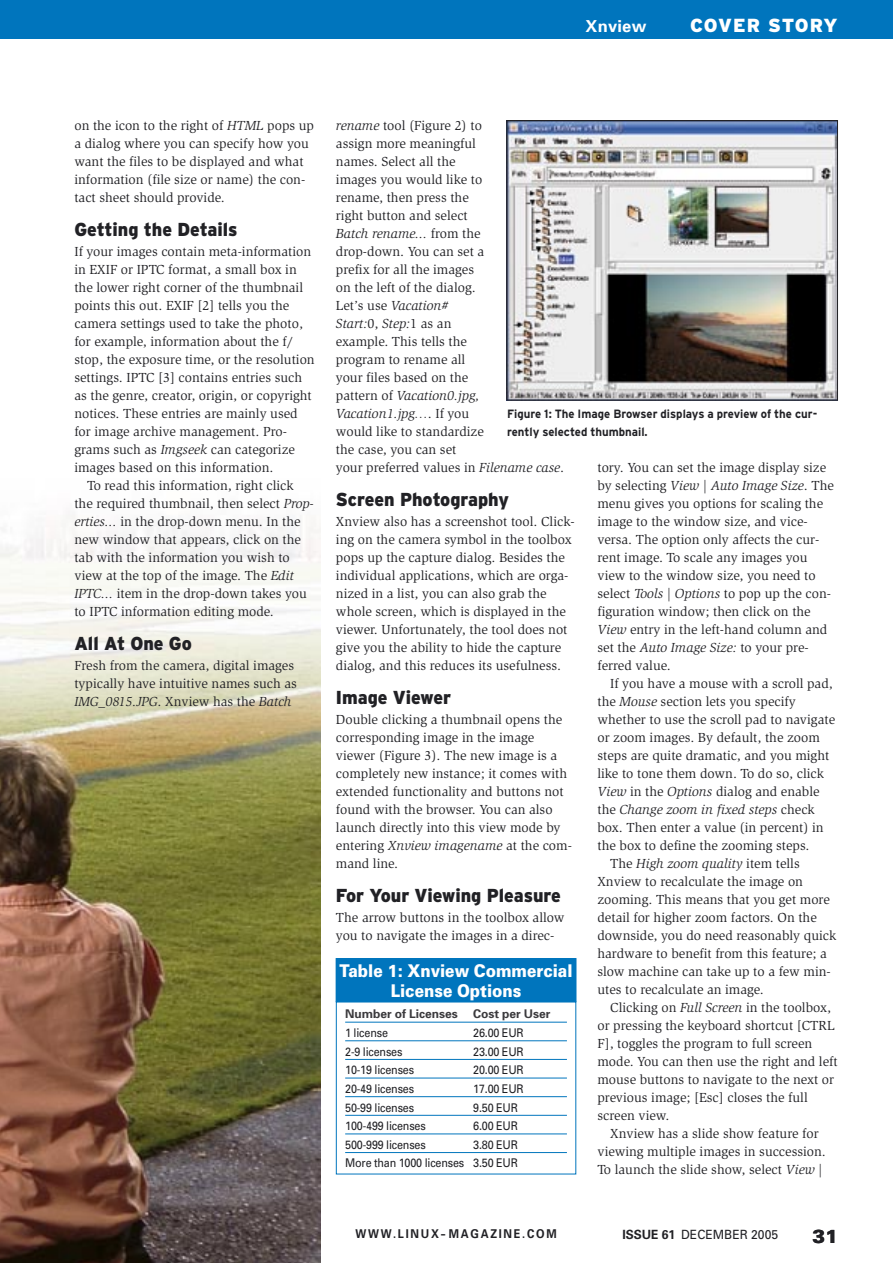
<style>
.page{position:relative;width:893px;height:1263px;background:#fff}
.page>*{position:absolute;margin:0;border:0;box-sizing:border-box;transform-origin:0 0}
._95_R{font:900 18.9px "Interstate";letter-spacing:.035em;color:#fff}
.Pagina{font:900 18.9px "Univers";color:#212125}
._19_ZT{font:900 18.75px "Interstate";color:#212125;scale:.95 1}
._31_TT{font:900 17.55px/19.5px "Univers";color:#fff;text-align:center;scale:.88 1}
._95_RSW{font:700 16.5px "Univers";letter-spacing:.015em;color:#fff}
._11_L_ohne{font:13.5px/18px "Slimbach";color:#212125}
._10_L{font:13.5px/18px "Slimbach";color:#212125}
.Marginalie{font:12.75px "Univers";color:#212125;scale:.95 1}
.Maginalie_URL{font:700 12.15px "Univers";letter-spacing:.16em;color:#212125;scale:.9 1}
._30_TL{font:12px "Univers";letter-spacing:-.015em;color:#212125;scale:.9 1}
._50_B{font:700 12px/18px "Interstate";color:#212125;scale:.95 1}
._30_TL-2{font:700 12px "Univers";color:#3b3a3d}
.s1{font-style:italic}
.s2{font-weight:700}
</style>
<div class="page">
<img style="left:0;top:515px;width:320px;height:748px">
<hr style="left:345px;top:1022px;width:222px;height:1px;background:#0075bd">
<hr style="left:345px;top:1040px;width:222px;height:1px;background:#0075bd">
<hr style="left:345px;top:1059px;width:222px;height:1px;background:#0075bd">
<hr style="left:345px;top:1078px;width:222px;height:1px;background:#0075bd">
<hr style="left:345px;top:1096px;width:222px;height:1px;background:#0075bd">
<hr style="left:345px;top:1115px;width:222px;height:1px;background:#0075bd">
<hr style="left:345px;top:1133px;width:222px;height:1px;background:#0075bd">
<hr style="left:345px;top:1152px;width:222px;height:1px;background:#0075bd">
<div style="left:336px;top:958px;width:240px;height:44px;background:#0075bd"></div>
<img style="left:509px;top:122px;width:327px;height:276px">
<div style="left:507px;top:120px;width:331px;height:280px;border:1px solid #212125"></div>
<div style="left:0;top:0;width:893px;height:38px;background:#0075bd"></div>
<p class="_95_RSW" style="left:585px;top:16px;width:62px">Xnview</p>
<p class="_95_R" style="left:690px;top:15px;width:149px">COVER STORY</p>
<p class="_10_L" style="left:74px;top:117px;width:241px">on the icon to the right of <span class="s1">HTML</span> pops up a dialog where you can specify how you want the files to be displayed and what information (file size or name) the con&shy;tact sheet should provide.</p>
<p class="_19_ZT" style="left:74px;top:219px;width:173px">Getting the Details</p>
<p class="_11_L_ohne" style="left:74px;top:243px;width:242px">If your images contain meta-information in EXIF or IPTC format, a small box in the lower right corner of the thumbnail points this out. EXIF [2] tells you the camera settings used to take the photo, for example, information about the f/ stop, the exposure time, or the resolution settings. IPTC [3] contains entries such as the genre, creator, origin, or copyright notices. These entries are mainly used for image archive management. Pro&shy;grams such as <span class="s1">Imgseek</span> can categorize images based on this information.</p>
<p class="_10_L" style="left:74px;top:477px;width:241px;text-indent:13px">To read this information, right click the required thumbnail, then select <span class="s1">Prop&shy;erties...</span> in the drop-down menu. In the new window that appears, click on the tab with the information you wish to view at the top of the image. The <span class="s1">Edit IPTC...</span> item in the drop-down takes you to IPTC information editing mode.</p>
<p class="_19_ZT" style="left:74px;top:633px;width:125px">All At One Go</p>
<p class="_11_L_ohne" style="left:74px;top:657px;width:224px">Fresh from the camera, digital images typically have intuitive names such as<br><span class="s1">IMG_0815.JPG</span>. Xnview has the <span class="s1">Batch</span></p>
<p class="_11_L_ohne" style="left:336px;top:117px;width:230px"><span class="s1">rename</span> tool (Figure 2) to<br>assign more meaningful<br>names. Select all the<br>images you would like to<br>rename, then press the<br>right button and select<br><span class="s1">Batch rename...</span> from the<br>drop-down. You can set a<br>prefix for all the images<br>on the left of the dialog.<br>Let’s use <span class="s1">Vacation#<br>Start:</span>0, <span class="s1">Step:</span>1 as an<br>example. This tells the<br>program to rename all<br>your files based on the<br>pattern of <span class="s1">Vacation0.jpg,<br>Vacation1.jpg…</span>. If you<br>would like to standardize<br>the case, you can set<br>your preferred values in <span class="s1">Filename case</span>.</p>
<p class="_19_ZT" style="left:336px;top:489px;width:184px">Screen Photography</p>
<p class="_11_L_ohne" style="left:336px;top:513px;width:240px">Xnview also has a screenshot tool. Click&shy;ing on the camera symbol in the toolbox pops up the capture dialog. Besides the individual applications, which are orga&shy;nized in a list, you can also grab the whole screen, which is displayed in the viewer. Unfortunately, the tool does not give you the ability to hide the capture dialog, and this reduces its usefulness.</p>
<p class="_19_ZT" style="left:336px;top:687px;width:123px">Image Viewer</p>
<p class="_11_L_ohne" style="left:336px;top:711px;width:238px">Double clicking a thumbnail opens the corresponding image in the image viewer (Figure 3). The new image is a completely new instance; it comes with extended functionality and buttons not found with the browser. You can also launch directly into this view mode by entering <span class="s1">Xnview imagename</span> at the com&shy;mand line.</p>
<p class="_19_ZT" style="left:336px;top:885px;width:238px">For Your Viewing Pleasure</p>
<p class="_11_L_ohne" style="left:336px;top:909px;width:230px">The arrow buttons in the toolbox allow you to navigate the images in a direc-</p>
<p class="_50_B" style="left:507px;top:405px;width:328px">Figure 1: The Image Browser displays a preview of the cur&shy;rently selected thumbnail.</p>
<p class="_11_L_ohne" style="left:597px;top:459px;width:238px">tory. You can set the image display size by selecting <span class="s1">View | Auto Image Size</span>. The menu gives you options for scaling the image to the window size, and vice&shy;versa. The option only affects the cur&shy;rent image. To scale any images you view to the window size, you need to select <span class="s1">Tools | Options</span> to pop up the con&shy;figuration window; then click on the <span class="s1">View</span> entry in the left-hand column and set the <span class="s1">Auto Image Size:</span> to your pre&shy;ferred value.</p>
<p class="_10_L" style="left:597px;top:675px;width:239px;text-indent:13px">If you have a mouse with a scroll pad, the <span class="s1">Mouse</span> section lets you specify whether to use the scroll pad to navigate or zoom images. By default, the zoom steps are quite dramatic, and you might like to tone them down. To do so, click <span class="s1">View</span> in the <span class="s1">Options</span> dialog and enable the <span class="s1">Change zoom in fixed steps</span> check box. Then enter a value (in percent) in the box to define the zooming steps.</p>
<p class="_10_L" style="left:597px;top:855px;width:240px;text-indent:13px">The <span class="s1">High zoom quality</span> item tells Xnview to recalculate the image on zooming. This means that you get more detail for higher zoom factors. On the downside, you do need reasonably quick hardware to benefit from this feature; a slow machine can take up to a few min&shy;utes to recalculate an image.</p>
<p class="_10_L" style="left:597px;top:999px;width:242px;text-indent:13px">Clicking on <span class="s1">Full Screen</span> in the toolbox, or pressing the keyboard shortcut [CTRL F], toggles the program to full screen mode. You can then use the right and left mouse buttons to navigate to the next or previous image; [Esc] closes the full screen view.</p>
<p class="_10_L" style="left:597px;top:1125px;width:230px;text-align:center">Xnview has a slide show feature for viewing multiple images in succession.<br>To launch the slide show, select <span class="s1">View |</span></p>
<p class="_31_TT" style="left:340px;top:961px;width:266px">Table 1: Xnview Commercial<br>License Options</p>
<p class="_30_TL-2" style="left:345px;top:1006px;width:114px">Number of Licenses</p>
<p class="_30_TL-2" style="left:473px;top:1006px;width:79px">Cost per User</p>
<p class="_30_TL" style="left:345px;top:1025px;width:49px">1 license</p>
<p class="_30_TL" style="left:473px;top:1025px;width:58px">26.00 EUR</p>
<p class="_30_TL" style="left:345px;top:1044px;width:65px">2-9 licenses</p>
<p class="_30_TL" style="left:473px;top:1044px;width:58px">23.00 EUR</p>
<p class="_30_TL" style="left:345px;top:1062px;width:78px">10-19 licenses</p>
<p class="_30_TL" style="left:473px;top:1062px;width:58px">20.00 EUR</p>
<p class="_30_TL" style="left:345px;top:1081px;width:78px">20-49 licenses</p>
<p class="_30_TL" style="left:473px;top:1081px;width:58px">17.00 EUR</p>
<p class="_30_TL" style="left:345px;top:1100px;width:78px">50-99 licenses</p>
<p class="_30_TL" style="left:473px;top:1100px;width:51px">9.50 EUR</p>
<p class="_30_TL" style="left:345px;top:1118px;width:91px">100-499 licenses</p>
<p class="_30_TL" style="left:473px;top:1118px;width:51px">6.00 EUR</p>
<p class="_30_TL" style="left:345px;top:1137px;width:91px">500-999 licenses</p>
<p class="_30_TL" style="left:473px;top:1137px;width:51px">3.80 EUR</p>
<p class="_30_TL" style="left:345px;top:1156px;width:193px">More than 1000 licenses 3.50 EUR</p>
<p class="Maginalie_URL" style="left:355px;top:1226px;width:225px">WWW.LINUX-MAGAZINE.COM</p>
<p class="Marginalie" style="left:622px;top:1226px;width:166px"><span class="s2">ISSUE 61</span> DECEMBER 2005</p>
<p class="Pagina" style="left:812px;top:1225px;width:27px">31</p>
</div>
